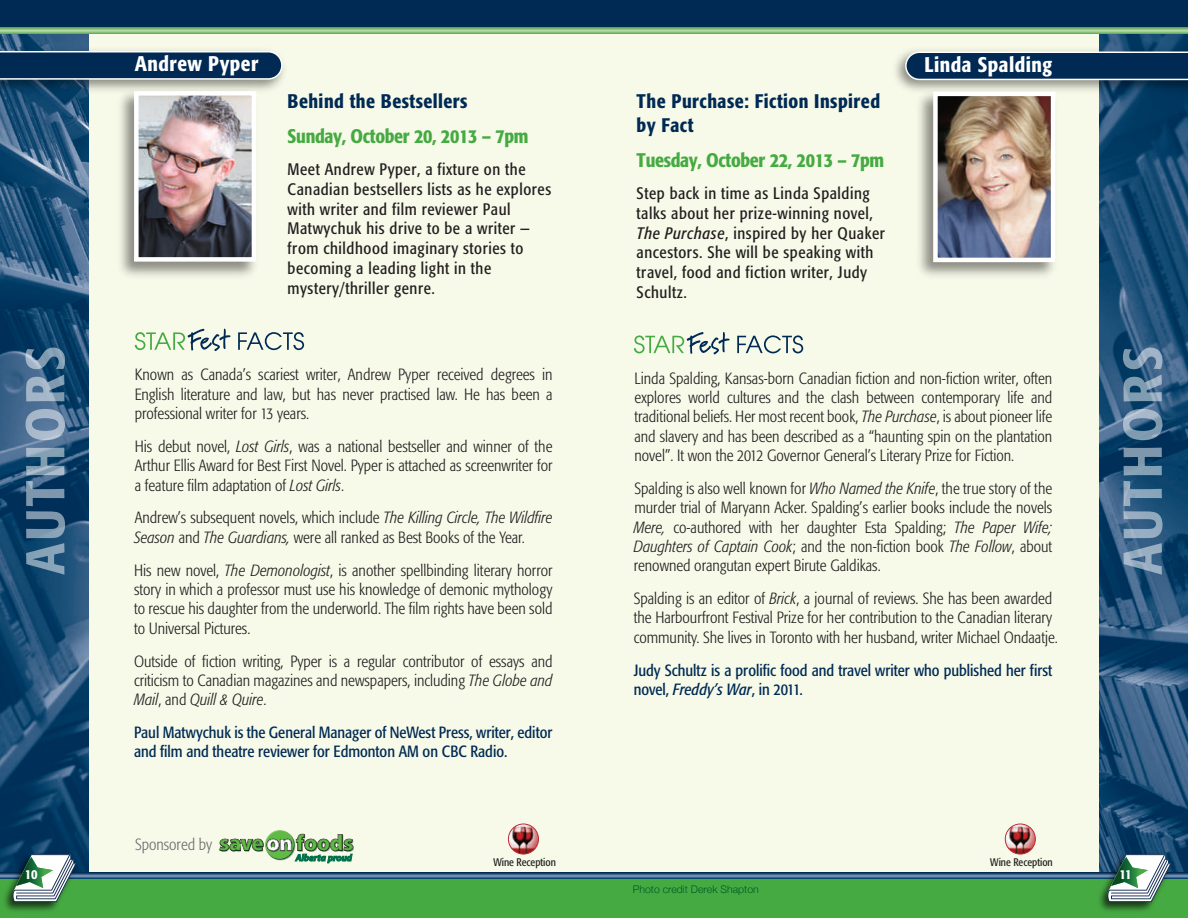
<style>
.page{position:relative;width:1188px;height:918px;background:#fff}
.page>*{position:absolute;margin:0;border:0;box-sizing:border-box;transform-origin:0 0}
.t1{font:500 condensed 21px "Formata";letter-spacing:.025em;color:#fff}
.t2{font:500 condensed 19.5px/23.4px "Formata";letter-spacing:.025em;color:#002a54}
.t3{font:500 condensed 19.5px "Formata";letter-spacing:-.015em;color:#46aa42}
.t4{font:condensed 16.5px/19.8px "Formata";letter-spacing:.035em;color:#231f20}
.t5{font:300 condensed 16.2px/19.4px "Formata";color:#231f20;text-align:justify}
.t6{font:condensed 16.2px/19.4px "Formata";color:#002a54}
.t7{font:300 condensed 16.2px "Formata";color:#6c6d70}
.t8{font:500 condensed 13.5px "Formata";color:#fff}
.t9{font:condensed 10.95px "Formata";color:#231f20}
.t10{font:300 10.5px "Helvetica Neue";color:#005924}
.s1{font-style:italic}
</style>
<div class="page">
<div style="left:89px;top:27px;width:1010px;height:850px;background:#f7fae9"></div>
<img style="left:1099px;top:33px;width:89px;height:839px">
<img style="left:0;top:33px;width:89px;height:839px">
<div style="left:0;top:0;width:1188px;height:27px;background:#002a54"></div>
<div style="left:0;top:878px;width:1188px;height:40px;background:#46aa42"></div>
<svg style="left:81px;top:872px;width:1107px;height:7px;background:#355e84"></svg>
<svg style="left:0;top:27px;width:1188px;height:6px;background:#88c27c"></svg>
<svg style="left:25px;top:348px;width:40px;height:227px;background:#587a98"></svg>
<svg style="left:1123px;top:348px;width:39px;height:227px;background:#597c9a"></svg>
<img style="left:0;top:42px;width:284px;height:55px">
<svg style="left:0;top:51px;width:283px;height:29px;background:#1f4368"></svg>
<img style="left:56px;top:82px;width:228px;height:208px">
<img style="left:139px;top:96px;width:112px;height:161px">
<div style="left:134px;top:91px;width:122px;height:171px;border:4px solid #fff"></div>
<svg style="left:135px;top:329px;width:96px;height:22px"></svg>
<svg style="left:238px;top:332px;width:66px;height:18px"></svg>
<img style="left:895px;top:43px;width:293px;height:55px">
<svg style="left:905px;top:52px;width:283px;height:28px;background:#1a4065"></svg>
<img style="left:903px;top:60px;width:173px;height:216px">
<img style="left:938px;top:97px;width:112px;height:160px">
<div style="left:933px;top:92px;width:122px;height:170px;border:4px solid #fff"></div>
<svg style="left:634px;top:332px;width:96px;height:22px"></svg>
<svg style="left:737px;top:335px;width:66px;height:18px"></svg>
<img style="left:508px;top:824px;width:30px;height:30px;border-radius:15px">
<div style="left:508px;top:824px;width:31px;height:30px;border:1px solid #bf2b37;border-radius:50%"></div>
<img style="left:1005px;top:824px;width:30px;height:30px;border-radius:15px">
<div style="left:1005px;top:824px;width:30px;height:30px;border:1px solid #bf2b37;border-radius:50%"></div>
<svg style="left:219px;top:830px;width:135px;height:33px"></svg>
<img style="left:0;top:850px;width:81px;height:61px">
<svg style="left:12px;top:854px;width:64px;height:48px"></svg>
<img style="left:1094px;top:850px;width:82px;height:61px">
<svg style="left:1107px;top:854px;width:64px;height:48px"></svg>
<p class="t1" style="left:135px;top:51px;width:125px">Andrew Pyper</p>
<p class="t1" style="left:924px;top:52px;width:129px">Linda Spalding</p>
<p class="t2" style="left:288px;top:89px;width:182px">Behind the Bestsellers</p>
<p class="t3" style="left:288px;top:125px;width:242px">Sunday, October 20, 2013 – 7pm</p>
<p class="t4" style="left:288px;top:159px;width:265px">Meet Andrew Pyper, a fixture on the Canadian bestsellers lists as he explores with writer and film reviewer Paul Matwychuk his drive to be a writer — from childhood imaginary stories to becoming a leading light in the mystery/thriller genre.</p>
<p class="t2" style="left:637px;top:90px;width:245px">The Purchase: Fiction Inspired by Fact</p>
<p class="t3" style="left:637px;top:148px;width:249px">Tuesday, October 22, 2013 – 7pm</p>
<p class="t4" style="left:637px;top:183px;width:250px">Step back in time as Linda Spalding talks about her prize-winning novel,<br><span class="s1">The Purchase</span>, inspired by her Quaker ancestors. She will be speaking with travel, food and fiction writer, Judy<br>Schultz.</p>
<p class="t5" style="left:135px;top:365px;width:419px">Known as Canada’s scariest writer, Andrew Pyper received degrees in English literature and law, but has never practised law. He has been a professional writer for 13 years.</p>
<p class="t5" style="left:135px;top:437px;width:419px">His debut novel, <span class="s1">Lost Girls</span>, was a national bestseller and winner of the Arthur Ellis Award for Best First Novel. Pyper is attached as screenwriter for a feature film adaptation of <span class="s1">Lost Girls</span>.</p>
<p class="t5" style="left:134px;top:508px;width:420px">Andrew’s subsequent novels, which include <span class="s1">The Killing Circle, The Wildfire<br>Season</span> and <span class="s1">The Guardians,</span> were all ranked as Best Books of the Year.</p>
<p class="t5" style="left:134px;top:560px;width:420px">His new novel, <span class="s1">The Demonologist</span>, is another spellbinding literary horror story in which a professor must use his knowledge of demonic mythology to rescue his daughter from the underworld. The film rights have been sold to Universal Pictures.</p>
<p class="t5" style="left:134px;top:651px;width:420px">Outside of fiction writing, Pyper is a regular contributor of essays and criticism to Canadian magazines and newspapers, including <span class="s1">The Globe and Mail</span>, and <span class="s1">Quill &amp; Quire</span>.</p>
<p class="t6" style="left:134px;top:723px;width:420px">Paul Matwychuk is the General Manager of NeWest Press, writer, editor and film and theatre reviewer for Edmonton AM on CBC Radio.</p>
<p class="t5" style="left:634px;top:368px;width:419px">Linda Spalding, Kansas-born Canadian fiction and non-fiction writer, often explores world cultures and the clash between contemporary life and traditional beliefs. Her most recent book, <span class="s1">The Purchase</span>, is about pioneer life and slavery and has been described as a “haunting spin on the plantation novel”. It won the 2012 Governor General’s Literary Prize for Fiction.</p>
<p class="t5" style="left:634px;top:479px;width:420px">Spalding is also well known for <span class="s1">Who Named the Knife</span>, the true story of the murder trial of Maryann Acker. Spalding’s earlier books include the novels <span class="s1">Mere,</span> co-authored with her daughter Esta Spalding; <span class="s1">The Paper Wife; Daughters of Captain Cook</span>; and the non-fiction book <span class="s1">The Follow</span>, about renowned orangutan expert Birute Galdikas.</p>
<p class="t5" style="left:634px;top:589px;width:426px;text-align:left">Spalding is an editor of <span class="s1">Brick</span>, a journal of reviews. She has been awarded the Harbourfront Festival Prize for her contribution to the Canadian literary community. She lives in Toronto with her husband, writer Michael Ondaatje.</p>
<p class="t6" style="left:634px;top:660px;width:420px">Judy Schultz is a prolific food and travel writer who published her first novel, <span class="s1">Freddy’s War</span>, in 2011.</p>
<p class="t7" style="left:135px;top:835px;width:79px">Sponsored by</p>
<p class="t9" style="left:493px;top:855px;width:64px">Wine Reception</p>
<p class="t9" style="left:990px;top:855px;width:64px">Wine Reception</p>
<p class="t8" style="left:25px;top:866px;width:14px">10</p>
<p class="t8" style="left:1119px;top:866px;width:14px">11</p>
<p class="t10" style="left:633px;top:881px;width:128px">Photo credit Derek Shapton</p>
</div>
